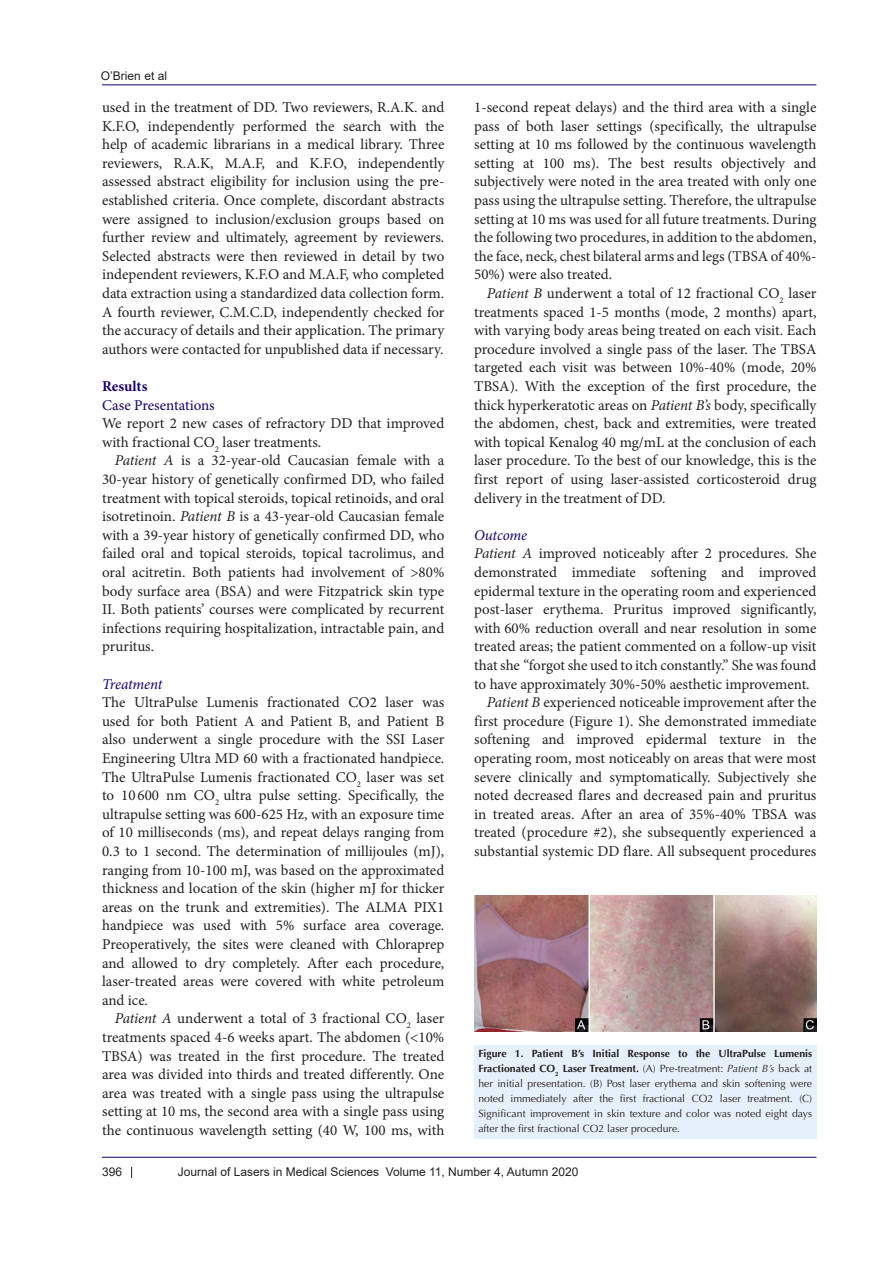
<style>
.page{position:relative;width:893px;height:1263px;background:#fff}
.page>*{position:absolute;margin:0;border:0;box-sizing:border-box;transform-origin:0 0}
.Normal{font:15px/18.6px "Minion Pro";color:#231f20;text-align:justify}
.t1{font:15px "Minion Pro";color:#190066}
.t2{font:italic 15px "Minion Pro";letter-spacing:-.01em;color:#190066}
.t3{font:700 15px "Minion Pro";color:#190066}
.t4{font:12px "Arial";color:#231f20}
.t5{font:10.5px/15px "Optima LT Std";color:#231f20;text-align:justify}
.s1{font-style:italic}
.s2{font-weight:700}
</style>
<div class="page">
<hr style="left:102px;top:85px;width:714px;height:1px;background:#190066">
<hr style="left:102px;top:1157px;width:714px;height:1px;background:#190066">
<img style="left:474px;top:896px;width:342px;height:135px">
<div style="left:474px;top:1045px;width:342px;height:94px;background:#e6f0fa"></div>
<p class="t4" style="left:101px;top:67px;width:68px">O’Brien et al</p>
<p class="Normal" style="left:102px;top:98px;width:344px">used in the treatment of DD. Two reviewers, R.A.K. and K.F.O, independently performed the search with the help of academic librarians in a medical library. Three reviewers, R.A.K, M.A.F, and K.F.O, independently assessed abstract eligibility for inclusion using the pre&shy;established criteria. Once complete, discordant abstracts were assigned to inclusion/exclusion groups based on further review and ultimately, agreement by reviewers.<br>Selected abstracts were then reviewed in detail by two independent reviewers, K.F.O and M.A.F, who completed data extraction using a standardized data collection form.<br>A fourth reviewer, C.M.C.D, independently checked for the accuracy of details and their application. The primary authors were contacted for unpublished data if necessary.</p>
<p class="t3" style="left:102px;top:376px;width:47px">Results</p>
<p class="t1" style="left:102px;top:395px;width:114px">Case Presentations</p>
<p class="Normal" style="left:102px;top:414px;width:344px">We report 2 new cases of refractory DD that improved with fractional CO<sub>2</sub> laser treatments.</p>
<p class="Normal" style="left:102px;top:451px;width:344px;text-indent:13px"><span class="s1">Patient A</span> is a 32-year-old Caucasian female with a 30-year history of genetically confirmed DD, who failed treatment with topical steroids, topical retinoids, and oral isotretinoin. <span class="s1">Patient B</span> is a 43-year-old Caucasian female with a 39-year history of genetically confirmed DD, who failed oral and topical steroids, topical tacrolimus, and oral acitretin. Both patients had involvement of &gt;80% body surface area (BSA) and were Fitzpatrick skin type II. Both patients’ courses were complicated by recurrent infections requiring hospitalization, intractable pain, and pruritus.</p>
<p class="t2" style="left:102px;top:673px;width:62px">Treatment</p>
<p class="Normal" style="left:102px;top:693px;width:344px">The UltraPulse Lumenis fractionated CO2 laser was used for both Patient A and Patient B, and Patient B also underwent a single procedure with the SSI Laser Engineering Ultra MD 60 with a fractionated handpiece.<br>The UltraPulse Lumenis fractionated CO<sub>2</sub> laser was set to 10 600 nm CO<sub>2</sub> ultra pulse setting. Specifically, the ultrapulse setting was 600-625 Hz, with an exposure time of 10 milliseconds (ms), and repeat delays ranging from 0.3 to 1 second. The determination of millijoules (mJ), ranging from 10-100 mJ, was based on the approximated thickness and location of the skin (higher mJ for thicker areas on the trunk and extremities). The ALMA PIX1 handpiece was used with 5% surface area coverage.<br>Preoperatively, the sites were cleaned with Chloraprep and allowed to dry completely. After each procedure, laser-treated areas were covered with white petroleum and ice.</p>
<p class="Normal" style="left:102px;top:1009px;width:344px;text-indent:13px"><span class="s1">Patient A</span> underwent a total of 3 fractional CO<sub>2</sub> laser treatments spaced 4-6 weeks apart. The abdomen (&lt;10% TBSA) was treated in the first procedure. The treated area was divided into thirds and treated differently. One area was treated with a single pass using the ultrapulse setting at 10 ms, the second area with a single pass using the continuous wavelength setting (40 W, 100 ms, with</p>
<p class="Normal" style="left:474px;top:98px;width:344px">1-second repeat delays) and the third area with a single pass of both laser settings (specifically, the ultrapulse setting at 10 ms followed by the continuous wavelength setting at 100 ms). The best results objectively and subjectively were noted in the area treated with only one pass using the ultrapulse setting. Therefore, the ultrapulse setting at 10 ms was used for all future treatments. During the following two procedures, in addition to the abdomen, the face, neck, chest bilateral arms and legs (TBSA of 40%- 50%) were also treated.</p>
<p class="Normal" style="left:474px;top:284px;width:344px;text-indent:13px"><span class="s1">Patient B</span> underwent a total of 12 fractional CO<sub>2</sub> laser treatments spaced 1-5 months (mode, 2 months) apart, with varying body areas being treated on each visit. Each procedure involved a single pass of the laser. The TBSA targeted each visit was between 10%-40% (mode, 20% TBSA). With the exception of the first procedure, the thick hyperkeratotic areas on <span class="s1">Patient B’s</span> body, specifically the abdomen, chest, back and extremities, were treated with topical Kenalog 40 mg/mL at the conclusion of each laser procedure. To the best of our knowledge, this is the first report of using laser-assisted corticosteroid drug delivery in the treatment of DD.</p>
<p class="t2" style="left:474px;top:525px;width:55px">Outcome</p>
<p class="Normal" style="left:474px;top:544px;width:344px"><span class="s1">Patient A</span> improved noticeably after 2 procedures. She demonstrated immediate softening and improved epidermal texture in the operating room and experienced post-laser erythema. Pruritus improved significantly, with 60% reduction overall and near resolution in some treated areas; the patient commented on a follow-up visit that she “forgot she used to itch constantly.” She was found to have approximately 30%-50% aesthetic improvement.</p>
<p class="Normal" style="left:474px;top:693px;width:344px;text-indent:13px"><span class="s1">Patient B</span> experienced noticeable improvement after the first procedure (Figure 1). She demonstrated immediate softening and improved epidermal texture in the operating room, most noticeably on areas that were most severe clinically and symptomatically. Subjectively she noted decreased flares and decreased pain and pruritus in treated areas. After an area of 35%-40% TBSA was treated (procedure #2), she subsequently experienced a substantial systemic DD flare. All subsequent procedures</p>
<p class="t5" style="left:478px;top:1046px;width:335px"><span class="s2">Figure 1. Patient B’s Initial Response to the UltraPulse Lumenis Fractionated CO</span><sub>2</sub> <span class="s2">Laser Treatment.</span> (A) Pre-treatment: <span class="s1">Patient B’s</span> back at her initial presentation. (B) Post laser erythema and skin softening were noted immediately after the first fractional CO2 laser treatment. (C)<br>Significant improvement in skin texture and color was noted eight days after the first fractional CO2 laser procedure.</p>
<p class="t4" style="left:102px;top:1163px;width:22px">396</p>
<p class="t4" style="left:178px;top:1163px;width:402px">Journal of Lasers in Medical Sciences Volume 11, Number 4, Autumn 2020</p>
</div>
